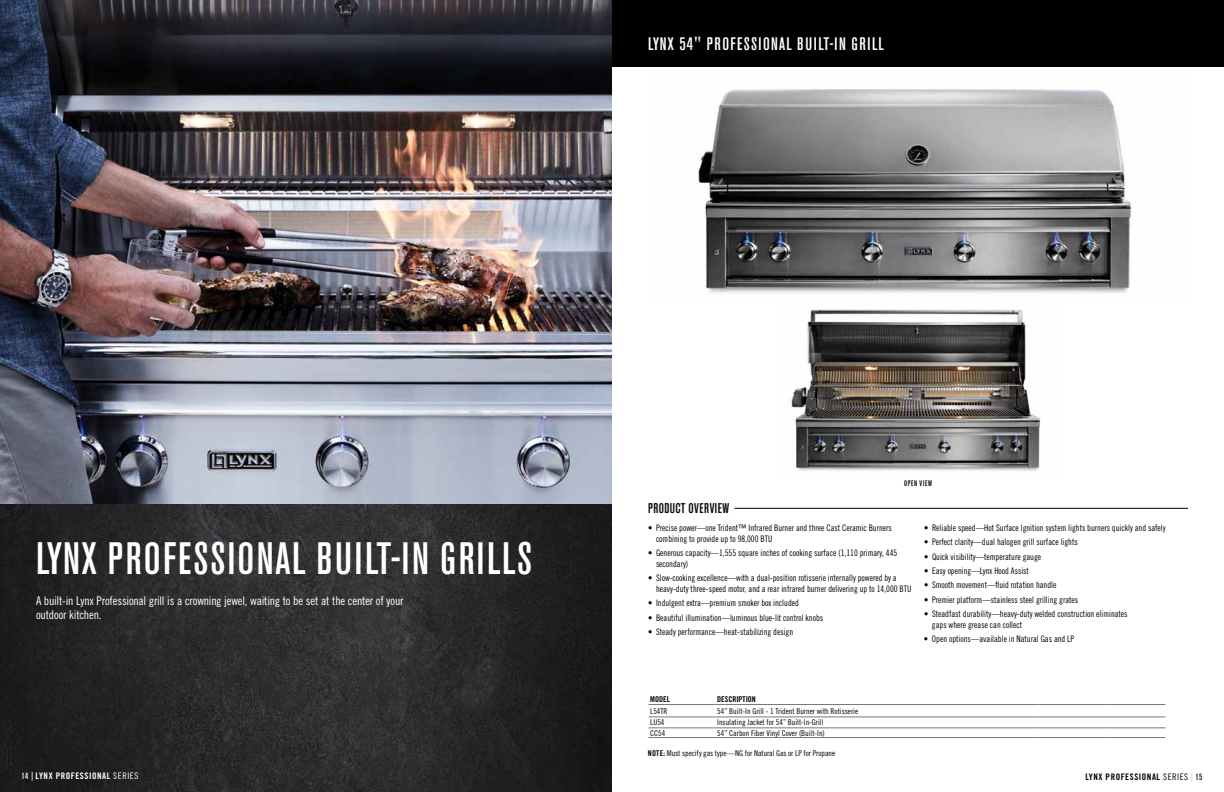
<style>
.page{position:relative;width:1224px;height:792px;background:#fff}
.page>*{position:absolute;margin:0;border:0;box-sizing:border-box;transform-origin:0 0}
.t1{font:500 condensed 45px "Akzidenz Grotesk BE";letter-spacing:.05em;color:#fff}
.t2{font:500 condensed 18px "Akzidenz Grotesk BE";letter-spacing:.08em;color:#fff}
.t3{font:500 condensed 14px "Akzidenz Grotesk BE";letter-spacing:.04em;color:#000}
.t4{font:12px/14px "Trade Gothic LT Std Cn 18";letter-spacing:-.015em;color:#fff}
.t5{font:9px/10.8px "Trade Gothic LT Std Cn 18";color:#000;scale:.95 1}
.t6{font:9px "Trade Gothic LT Std Bd Cn 20";letter-spacing:.06em;color:#000}
.t7{font:9px "Trade Gothic LT Std Bd Cn 20";letter-spacing:.06em;color:#fff}
.t8{font:8px "Trade Gothic LT Std Cn 18";color:#000}
.t9{font:8px "Trade Gothic LT Std Bd Cn 20";color:#000}
.t10{font:500 condensed 8px "Akzidenz Grotesk BE";letter-spacing:.09em;color:#000}
.s1{font-family:"Akzidenz Grotesk BE";font-weight:500;font-stretch:condensed}
.s2{font-family:"Trade Gothic LT Std Cn 18"}
.s3{font-family:"Trade Gothic LT Std Bd Cn 20"}
</style>
<div class="page">
<img style="left:0;top:0;width:612px;height:792px">
<div style="left:612px;top:0;width:612px;height:66px;background:#000"></div>
<img style="left:698px;top:89px;width:434px;height:204px">
<img style="left:791px;top:309px;width:250px;height:162px">
<hr style="left:734px;top:508px;width:454px;height:1px;background:#000">
<hr style="left:649px;top:704px;width:67px;height:1px;background:#77787b">
<hr style="left:716px;top:704px;width:324px;height:1px;background:#77787b">
<hr style="left:1040px;top:704px;width:65px;height:1px;background:#77787b">
<hr style="left:1105px;top:704px;width:61px;height:1px;background:#77787b">
<hr style="left:649px;top:717px;width:67px;height:1px;background:#77787b">
<hr style="left:716px;top:717px;width:324px;height:1px;background:#77787b">
<hr style="left:1040px;top:717px;width:65px;height:1px;background:#77787b">
<hr style="left:1105px;top:717px;width:61px;height:1px;background:#77787b">
<hr style="left:649px;top:728px;width:67px;height:1px;background:#77787b">
<hr style="left:716px;top:728px;width:324px;height:1px;background:#77787b">
<hr style="left:1040px;top:728px;width:65px;height:1px;background:#77787b">
<hr style="left:1105px;top:728px;width:61px;height:1px;background:#77787b">
<hr style="left:649px;top:737px;width:67px;height:1px;background:#77787b">
<hr style="left:716px;top:737px;width:324px;height:1px;background:#77787b">
<hr style="left:1040px;top:737px;width:65px;height:1px;background:#77787b">
<hr style="left:1105px;top:737px;width:61px;height:1px;background:#77787b">
<h2 class="t2" style="left:648px;top:33px;width:237px">LYNX 54" PROFESSIONAL BUILT-IN GRILL</h2>
<h1 class="t1" style="left:36px;top:533px;width:498px">LYNX PROFESSIONAL BUILT-IN GRILLS</h1>
<h3 class="t4" style="left:36px;top:593px;width:369px">A built-in Lynx Professional grill is a crowning jewel, waiting to be set at the center of your outdoor kitchen.</h3>
<p class="t7" style="left:22px;top:771px;width:118px"><span class="s1">14</span> LYNX PROFESSIONAL <span class="s2">SERIES</span></p>
<h3 class="t3" style="left:648px;top:501px;width:83px">PRODUCT OVERVIEW</h3>
<p class="t10" style="left:904px;top:479px;width:29px">OPEN VIEW</p>
<p class="t5" style="left:656px;top:522px;width:250px;text-indent:-8px">• Precise power—one Trident™ Infrared Burner and three Cast Ceramic Burners combining to provide up to 98,000 BTU</p>
<p class="t5" style="left:656px;top:547px;width:256px;text-indent:-8px">• Generous capacity—1,555 square inches of cooking surface (1,110 primary, 445 secondary)</p>
<p class="t5" style="left:656px;top:572px;width:270px;text-indent:-8px">• Slow-cooking excellence—with a dual-position rotisserie internally powered by a heavy-duty three-speed motor, and a rear infrared burner delivering up to 14,000 BTU</p>
<p class="t5" style="left:648px;top:598px;width:160px">• Indulgent extra—premium smoker box included</p>
<p class="t5" style="left:648px;top:612px;width:186px">• Beautiful illumination—luminous blue-lit control knobs</p>
<p class="t5" style="left:648px;top:626px;width:154px">• Steady performance—heat-stabilizing design</p>
<p class="t5" style="left:924px;top:522px;width:256px">• Reliable speed—Hot Surface Ignition system lights burners quickly and safely</p>
<p class="t5" style="left:924px;top:536px;width:163px">• Perfect clarity—dual halogen grill surface lights</p>
<p class="t5" style="left:924px;top:551px;width:125px">• Quick visibility—temperature gauge</p>
<p class="t5" style="left:924px;top:565px;width:112px">• Easy opening—Lynx Hood Assist</p>
<p class="t5" style="left:924px;top:580px;width:141px">• Smooth movement—fluid rotation handle</p>
<p class="t5" style="left:924px;top:594px;width:164px">• Premier platform—stainless steel grilling grates</p>
<p class="t5" style="left:932px;top:608px;width:207px;text-indent:-8px">• Steadfast durability—heavy-duty welded construction eliminates gaps where grease can collect</p>
<p class="t5" style="left:924px;top:634px;width:160px">• Open options—available in Natural Gas and LP</p>
<p class="t9" style="left:650px;top:694px;width:21px">MODEL</p>
<p class="t9" style="left:717px;top:694px;width:40px">DESCRIPTION</p>
<p class="t8" style="left:650px;top:706px;width:19px">L54TR</p>
<p class="t8" style="left:717px;top:706px;width:142px">54” Built-In Grill - 1 Trident Burner with Rotisserie</p>
<p class="t8" style="left:650px;top:718px;width:16px">LIJ54</p>
<p class="t8" style="left:717px;top:718px;width:108px">Insulating Jacket for 54” Built-In-Grill</p>
<p class="t8" style="left:650px;top:728px;width:17px">CC54</p>
<p class="t8" style="left:717px;top:728px;width:109px">54” Carbon Fiber Vinyl Cover (Built-In)</p>
<p class="t8" style="left:648px;top:748px;width:189px"><span class="s3">NOTE:</span> Must specify gas type—NG for Natural Gas or LP for Propane</p>
<p class="t6" style="left:1085px;top:771px;width:118px">LYNX PROFESSIONAL <span class="s2">SERIES</span> <span class="s1">15</span></p>
</div>
